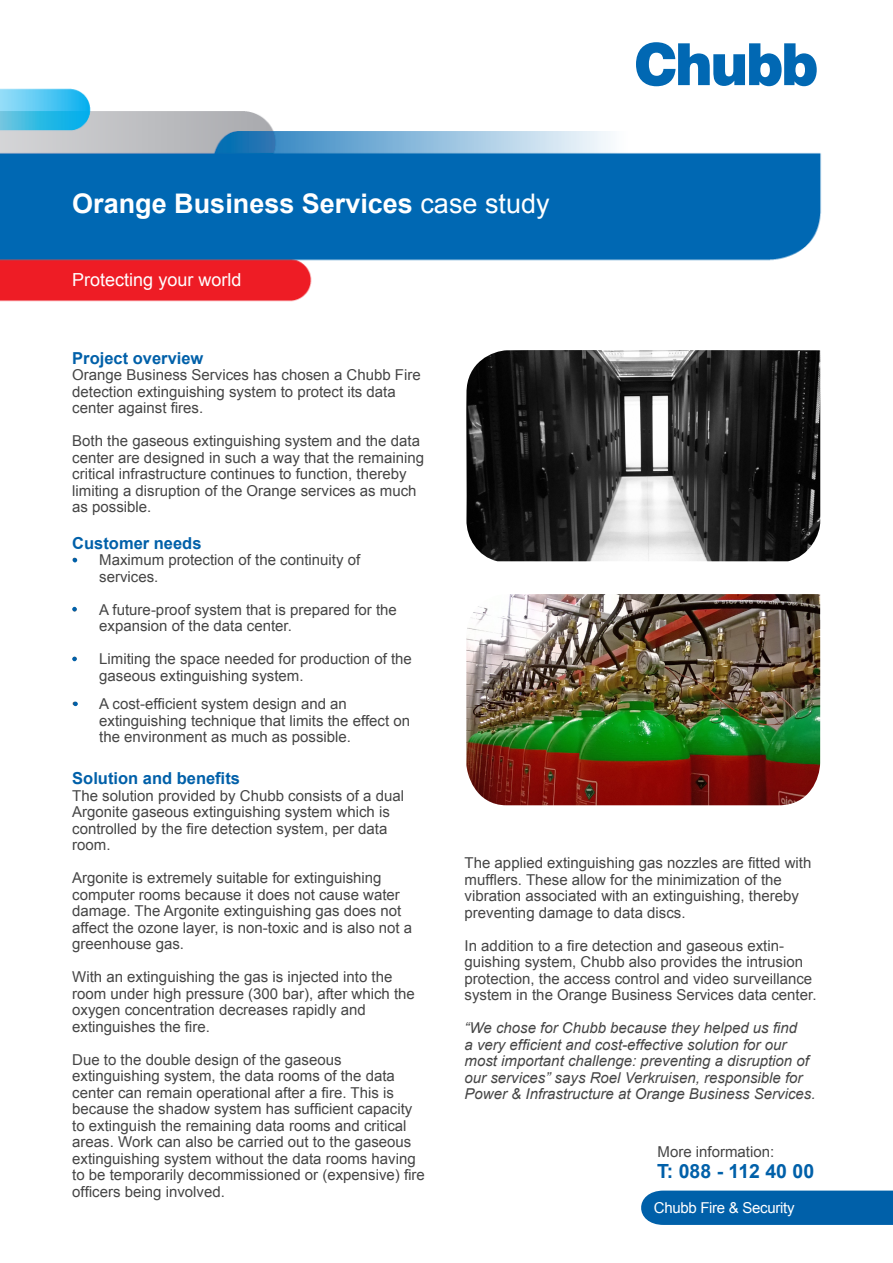
<style>
.page{position:relative;width:893px;height:1263px;background:#fff}
.page>*{position:absolute;margin:0;border:0;box-sizing:border-box;transform-origin:0 0}
.t1{font:700 27px "Arial";color:#fff}
.t2{font:700 19.5px "Arial";color:#0060a9}
.t3{font:18px "Arial";color:#fff}
.t4{font:700 16.5px "Arial";color:#0060a9}
.t5{font:15px/16.5px "Arial";color:#454545}
.t6{font:italic 15px/16.5px "Arial";color:#454545}
.t7{font:15px "Arial";letter-spacing:-.02em;color:#fff}
.s1{font-weight:400}
</style>
<div class="page">
<img style="left:0;top:86px;width:822px;height:216px">
<div style="left:88px;top:265px;width:205px;height:31px;background:#ee1c25"></div>
<svg style="left:636px;top:42px;width:181px;height:44px"></svg>
<svg style="left:638px;top:92px;width:74px;height:10px"></svg>
<svg style="left:641px;top:1190px;width:252px;height:35px;background:#0966ac"></svg>
<img style="left:466px;top:350px;width:355px;height:211px">
<img style="left:466px;top:594px;width:354px;height:211px">
<svg style="left:73px;top:558px;width:4px;height:4px"></svg>
<svg style="left:72px;top:607px;width:5px;height:4px"></svg>
<svg style="left:72px;top:657px;width:5px;height:4px"></svg>
<svg style="left:73px;top:702px;width:5px;height:4px"></svg>
<p class="t1" style="left:72px;top:186px;width:479px">Orange Business Services <span class="s1">case study</span></p>
<p class="t3" style="left:72px;top:268px;width:171px">Protecting your world</p>
<p class="t4" style="left:72px;top:347px;width:133px">Project overview</p>
<p class="t5" style="left:72px;top:367px;width:350px">Orange Business Services has chosen a Chubb Fire detection extinguishing system to protect its data center against fires.</p>
<p class="t5" style="left:72px;top:433px;width:353px">Both the gaseous extinguishing system and the data center are designed in such a way that the remaining critical infrastructure continues to function, thereby limiting a disruption of the Orange services as much as possible.</p>
<p class="t4" style="left:72px;top:532px;width:131px">Customer needs</p>
<p class="t5" style="left:99px;top:552px;width:262px;text-indent:-27px">• Maximum protection of the continuity of services.</p>
<p class="t5" style="left:99px;top:601px;width:299px;text-indent:-27px">• A future-proof system that is prepared for the expansion of the data center.</p>
<p class="t5" style="left:99px;top:651px;width:314px;text-indent:-27px">• Limiting the space needed for production of the gaseous extinguishing system.</p>
<p class="t5" style="left:99px;top:696px;width:312px;text-indent:-27px">• A cost-efficient system design and an extinguishing technique that limits the effect on the environment as much as possible.</p>
<p class="t4" style="left:72px;top:767px;width:169px">Solution and benefits</p>
<p class="t5" style="left:72px;top:787px;width:333px">The solution provided by Chubb consists of a dual Argonite gaseous extinguishing system which is controlled by the fire detection system, per data room.</p>
<p class="t5" style="left:72px;top:870px;width:341px">Argonite is extremely suitable for extinguishing computer rooms because it does not cause water damage. The Argonite extinguishing gas does not affect the ozone layer, is non-toxic and is also not a greenhouse gas.</p>
<p class="t5" style="left:72px;top:969px;width:344px">With an extinguishing the gas is injected into the room under high pressure (300 bar), after which the oxygen concentration decreases rapidly and extinguishes the fire.</p>
<p class="t5" style="left:72px;top:1051px;width:354px">Due to the double design of the gaseous extinguishing system, the data rooms of the data center can remain operational after a fire. This is because the shadow system has sufficient capacity to extinguish the remaining data rooms and critical areas. Work can also be carried out to the gaseous extinguishing system without the data rooms having to be temporarily decommissioned or (expensive) fire officers being involved.</p>
<p class="t5" style="left:465px;top:855px;width:348px">The applied extinguishing gas nozzles are fitted with mufflers. These allow for the minimization of the vibration associated with an extinguishing, thereby preventing damage to data discs.</p>
<p class="t5" style="left:465px;top:937px;width:353px">In addition to a fire detection and gaseous extin&shy;guishing system, Chubb also provides the intrusion protection, the access control and video surveillance system in the Orange Business Services data center.</p>
<p class="t6" style="left:465px;top:1020px;width:352px">“We chose for Chubb because they helped us find<br>a very efficient and cost-effective solution for our most important challenge: preventing a disruption of our services” says Roel Verkruisen, responsible for Power &amp; Infrastructure at Orange Business Services.</p>
<p class="t5" style="left:658px;top:1143px;width:118px">More information:</p>
<p class="t2" style="left:657px;top:1158px;width:159px">T: 088 - 112 40 00</p>
<p class="t7" style="left:654px;top:1197px;width:142px">Chubb Fire &amp; Security</p>
</div>
